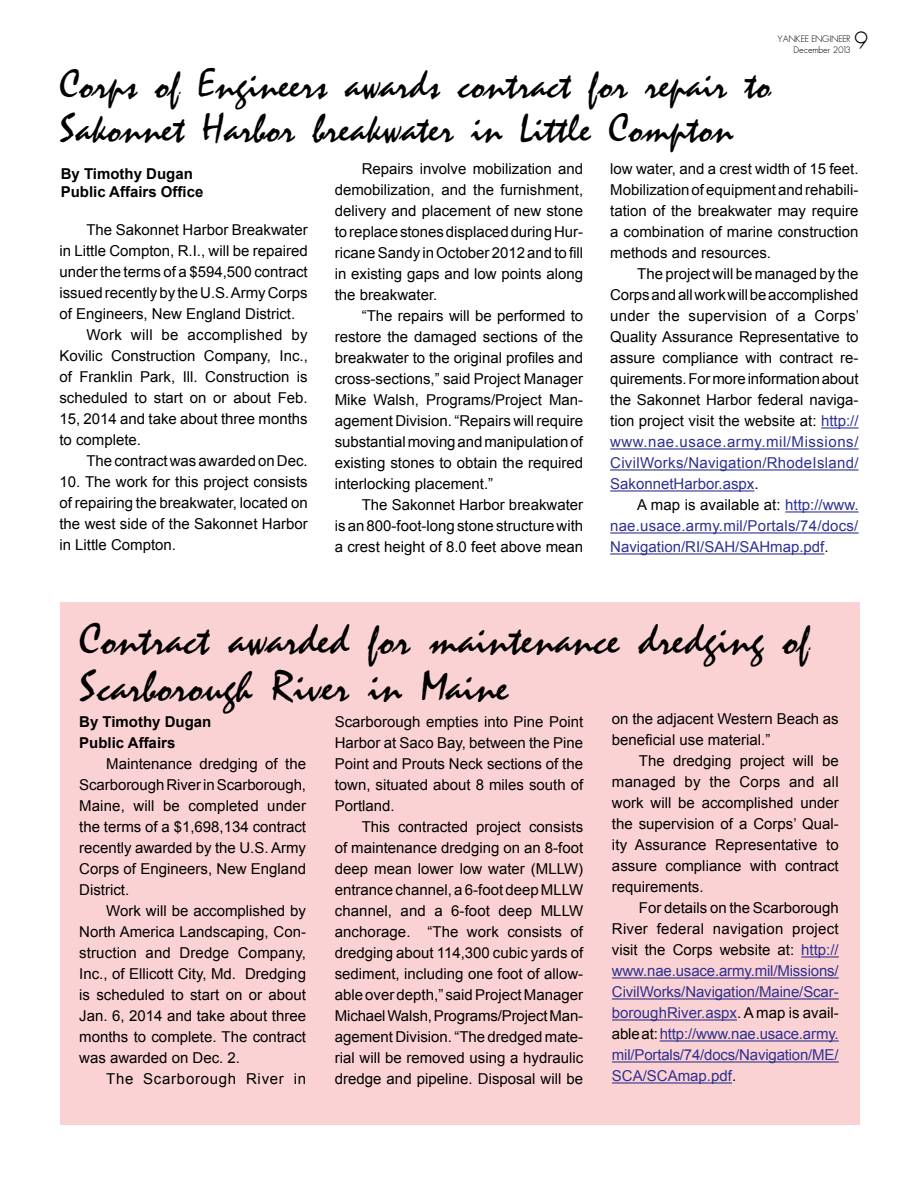
<style>
.page{position:relative;width:918px;height:1188px;background:#fff}
.page>*{position:absolute;margin:0;border:0;box-sizing:border-box;transform-origin:0 0}
.t1{font:39px/46.8px "Mistral AV";color:#000}
.t2{font:36px/43.2px "Mistral AV";color:#000}
.t3{font:300 24px "Futura";color:#000}
.t4{font:15px/21px "Arial";color:#000;text-align:justify}
.t5{font:15px/21px "Arial";color:#2e3192;text-align:justify}
.t6{font:700 15px/21px "Arial";color:#000}
.t7{font:15px "Arial";letter-spacing:.02em;color:#000}
.t8{font:15px "Arial";letter-spacing:.05em;color:#000}
.t9{font:300 9px/10.8px "Futura";color:#000;text-align:right}
.s1{color:#2e3192}
.s2{color:#000}
</style>
<div class="page">
<div style="left:61px;top:603px;width:799px;height:522px;background:#fbd2d3"></div>
<hr style="left:821px;top:427px;width:38px;height:2px;background:#2e3192">
<hr style="left:610px;top:448px;width:249px;height:2px;background:#2e3192">
<hr style="left:610px;top:469px;width:249px;height:2px;background:#2e3192">
<hr style="left:610px;top:490px;width:144px;height:2px;background:#2e3192">
<hr style="left:785px;top:511px;width:74px;height:2px;background:#2e3192">
<hr style="left:610px;top:532px;width:249px;height:2px;background:#2e3192">
<hr style="left:610px;top:553px;width:214px;height:2px;background:#2e3192">
<hr style="left:801px;top:956px;width:38px;height:2px;background:#2e3192">
<hr style="left:612px;top:977px;width:227px;height:2px;background:#2e3192">
<hr style="left:612px;top:998px;width:227px;height:2px;background:#2e3192">
<hr style="left:612px;top:1019px;width:125px;height:2px;background:#2e3192">
<hr style="left:660px;top:1040px;width:179px;height:2px;background:#2e3192">
<hr style="left:612px;top:1061px;width:227px;height:2px;background:#2e3192">
<hr style="left:612px;top:1082px;width:120px;height:2px;background:#2e3192">
<h3 class="t3" style="left:854px;top:25px;width:16px">9</h3>
<p class="t9" style="left:778px;top:33px;width:74px">YANKEE ENGINEER<br>December 2013</p>
<h2 class="t2" style="left:59px;top:63px;width:714px">Corps of Engineers awards contract for repair to<br>Sakonnet Harbor breakwater in Little Compton</h2>
<p class="t6" style="left:61px;top:165px;width:144px;line-height:18px">By Timothy Dugan<br>Public Affairs Office</p>
<p class="t4" style="left:86px;top:219px;width:223px">The Sakonnet Harbor Breakwater</p>
<p class="t4" style="left:59px;top:240px;width:250px">in Little Compton, R.I., will be repaired</p>
<p class="t4" style="left:59px;top:261px;width:250px">under the terms of a $594,500 contract</p>
<p class="t4" style="left:59px;top:282px;width:250px">issued recently by the U.S. Army Corps</p>
<p class="t4" style="left:59px;top:303px;width:237px">of Engineers, New England District.</p>
<p class="t7" style="left:86px;top:325px;width:223px">Work will be accomplished by</p>
<p class="t4" style="left:59px;top:345px;width:250px">Kovilic Construction Company, Inc.,</p>
<p class="t4" style="left:59px;top:366px;width:250px">of Franklin Park, Ill. Construction is</p>
<p class="t4" style="left:59px;top:387px;width:250px">scheduled to start on or about Feb.</p>
<p class="t4" style="left:59px;top:408px;width:250px">15, 2014 and take about three months</p>
<p class="t4" style="left:59px;top:429px;width:83px">to complete.</p>
<p class="t4" style="left:86px;top:450px;width:223px">The contract was awarded on Dec.</p>
<p class="t4" style="left:59px;top:471px;width:250px">10. The work for this project consists of repairing the breakwater, located on the west side of the Sakonnet Harbor in Little Compton.</p>
<p class="t4" style="left:335px;top:159px;width:250px;text-indent:27px">Repairs involve mobilization and demobilization, and the furnishment, delivery and placement of new stone to replace stones displaced during Hur&shy;ricane Sandy in October 2012 and to fill in existing gaps and low points along the breakwater.</p>
<p class="t4" style="left:335px;top:306px;width:250px;text-indent:27px">“The repairs will be performed to restore the damaged sections of the breakwater to the original profiles and cross-sections,” said Project Manager Mike Walsh, Programs/Project Man&shy;agement Division. “Repairs will require substantial moving and manipulation of existing stones to obtain the required interlocking placement.”</p>
<p class="t4" style="left:335px;top:495px;width:250px;text-indent:27px">The Sakonnet Harbor breakwater is an 800-foot-long stone structure with a crest height of 8.0 feet above mean</p>
<p class="t4" style="left:610px;top:159px;width:250px">low water, and a crest width of 15 feet.<br>Mobilization of equipment and rehabili&shy;tation of the breakwater may require a combination of marine construction methods and resources.</p>
<p class="t4" style="left:610px;top:264px;width:251px;text-indent:27px">The project will be managed by the Corps and all work will be accomplished under the supervision of a Corps’ Quality Assurance Representative to assure compliance with contract re&shy;quirements. For more information about the Sakonnet Harbor federal naviga&shy;tion project visit the website at: <span class="s1">http:// www.nae.usace.army.mil/Missions/ CivilWorks/Navigation/RhodeIsland/ SakonnetHarbor.aspx</span>.</p>
<p class="t5" style="left:610px;top:495px;width:250px;text-indent:27px"><span class="s2">A map is available at:</span> http://www. nae.usace.army.mil/Portals/74/docs/ Navigation/RI/SAH/SAHmap.pdf<span class="s2">.</span></p>
<h1 class="t1" style="left:79px;top:616px;width:733px">Contract awarded for maintenance dredging of<br>Scarborough River in Maine</h1>
<p class="t4" style="left:612px;top:709px;width:228px">on the adjacent Western Beach as beneficial use material.”</p>
<p class="t4" style="left:612px;top:751px;width:228px;text-indent:27px">The dredging project will be managed by the Corps and all work will be accomplished under the supervision of a Corps’ Qual&shy;ity Assurance Representative to assure compliance with contract requirements.</p>
<p class="t5" style="left:612px;top:898px;width:228px;text-indent:27px"><span class="s2">For details on the Scarborough River federal navigation project visit the Corps website at:</span> http:// www.nae.usace.army.mil/Missions/ CivilWorks/Navigation/Maine/Scar&shy;boroughRiver.aspx<span class="s2">. A map is avail&shy;able at:</span> http://www.nae.usace.army. mil/Portals/74/docs/Navigation/ME/ SCA/SCAmap.pdf<span class="s2">.</span></p>
<p class="t4" style="left:335px;top:711px;width:250px">Scarborough empties into Pine Point Harbor at Saco Bay, between the Pine Point and Prouts Neck sections of the town, situated about 8 miles south of Portland.</p>
<p class="t4" style="left:335px;top:816px;width:250px;text-indent:27px">This contracted project consists of maintenance dredging on an 8-foot deep mean lower low water (MLLW) entrance channel, a 6-foot deep MLLW channel, and a 6-foot deep MLLW anchorage. “The work consists of dredging about 114,300 cubic yards of sediment, including one foot of allow&shy;able over depth,” said Project Manager Michael Walsh, Programs/Project Man&shy;agement Division. “The dredged mate&shy;rial will be removed using a hydraulic dredge and pipeline. Disposal will be</p>
<p class="t6" style="left:79px;top:712px;width:134px">By Timothy Dugan<br>Public Affairs</p>
<p class="t4" style="left:79px;top:753px;width:228px;text-indent:27px">Maintenance dredging of the Scarborough River in Scarborough, Maine, will be completed under the terms of a $1,698,134 contract recently awarded by the U.S. Army Corps of Engineers, New England District.</p>
<p class="t4" style="left:79px;top:900px;width:228px;text-indent:27px">Work will be accomplished by North America Landscaping, Con&shy;struction and Dredge Company, Inc., of Ellicott City, Md. Dredging is scheduled to start on or about Jan. 6, 2014 and take about three months to complete. The contract was awarded on Dec. 2.</p>
<p class="t8" style="left:106px;top:1069px;width:201px">The Scarborough River in</p>
</div>
